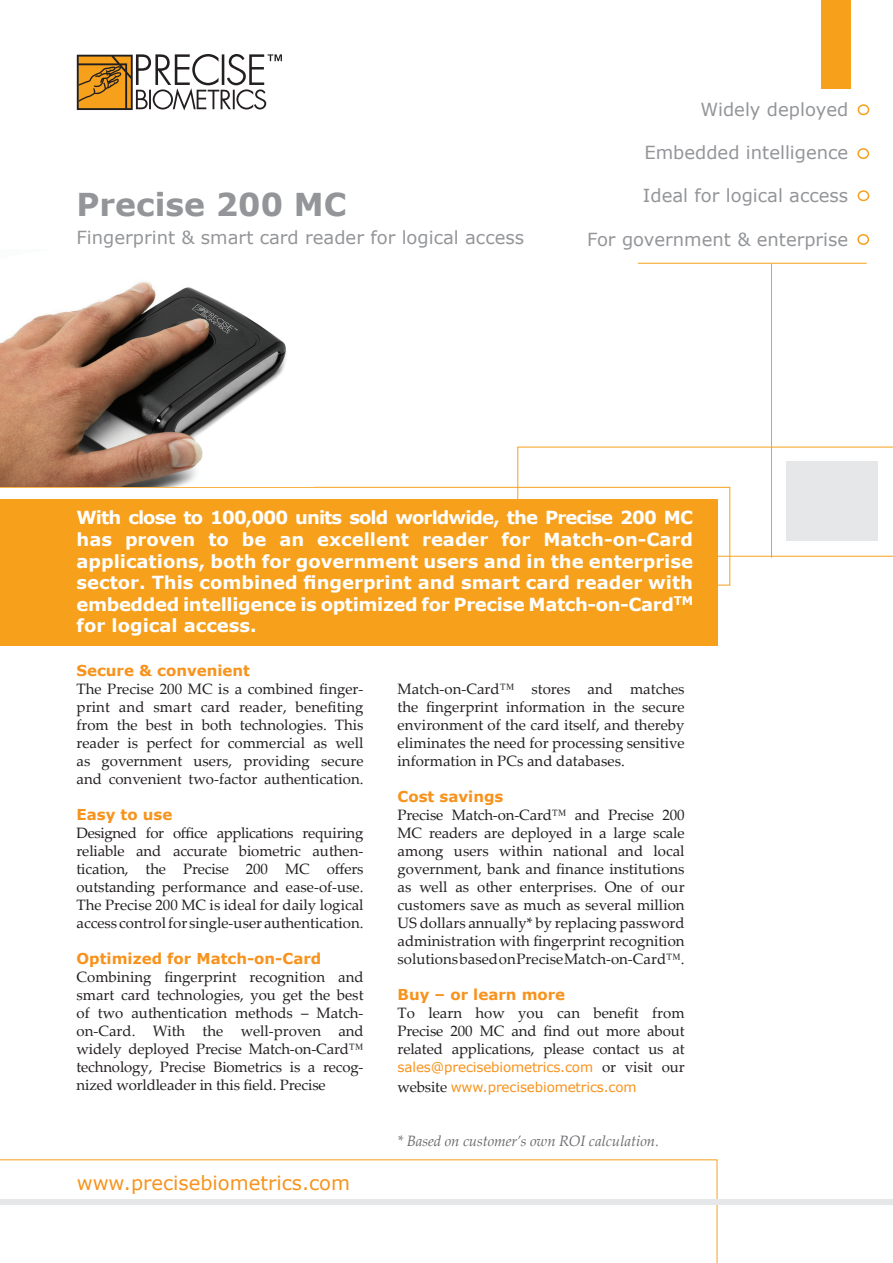
<style>
.page{position:relative;width:893px;height:1263px;background:#fff}
.page>*{position:absolute;margin:0;border:0;box-sizing:border-box;transform-origin:0 0}
.t1{font:700 31.5px "Verdana";color:#939598}
.t2{font:19.5px "Verdana";color:#f7931d}
.t3{font:700 18px/21.6px "Verdana";letter-spacing:-.02em;color:#fff;text-align:justify}
.t4{font:18px "Verdana";color:#939598}
.t5{font:15px/18px "Palatino Linotype";color:#231f20;text-align:justify}
.t6{font:700 15px "Verdana";color:#f7931d}
.t7{font:italic 15px "Palatino Linotype";letter-spacing:-.01em;color:#6c6d70}
.t8{font:13.5px/19.8px "Verdana";letter-spacing:-.01em;color:#f7931d}
.s1{font-family:"Palatino Linotype";font-size:15px;color:#231f20}
</style>
<div class="page">
<svg style="left:0;top:1160px;width:717px;height:103px"></svg>
<svg style="left:77px;top:54px;width:205px;height:56px"></svg>
<svg style="left:518px;top:447px;width:375px;height:109px"></svg>
<hr style="left:771px;top:264px;width:1px;height:294px;background:#f6a01b">
<div style="left:786px;top:461px;width:91px;height:80px;background:#e6e7e9"></div>
<hr style="left:638px;top:263px;width:229px;height:1px;background:#f6a01b">
<div style="left:858px;top:104px;width:11px;height:11px;border:2px solid #f6a01b;border-radius:50%"></div>
<div style="left:857px;top:148px;width:12px;height:11px;border:2px solid #f6a01b;border-radius:50%"></div>
<div style="left:858px;top:190px;width:11px;height:11px;border:2px solid #f6a01b;border-radius:50%"></div>
<div style="left:857px;top:234px;width:12px;height:11px;border:2px solid #f6a01b;border-radius:50%"></div>
<div style="left:821px;top:0;width:29px;height:88px;background:#f6a01b"></div>
<div style="left:0;top:1199px;width:893px;height:5px;background:#e6e7e9"></div>
<svg style="left:0;top:487px;width:730px;height:98px"></svg>
<div style="left:0;top:499px;width:717px;height:147px;background:#f6a01b"></div>
<img style="left:0;top:281px;width:287px;height:206px">
<h1 class="t1" style="left:77px;top:183px;width:271px">Precise 200 MC</h1>
<p class="t4" style="left:77px;top:226px;width:449px">Fingerprint &amp; smart card reader for logical access</p>
<p class="t4" style="left:700px;top:97px;width:149px">Widely deployed</p>
<p class="t4" style="left:644px;top:140px;width:205px">Embedded intelligence</p>
<p class="t4" style="left:643px;top:183px;width:207px">Ideal for logical access</p>
<p class="t4" style="left:587px;top:227px;width:263px">For government &amp; enterprise</p>
<p class="t3" style="left:77px;top:507px;width:618px">With close to 100,000 units sold worldwide, the Precise 200 MC has proven to be an excellent reader for Match-on-Card applications, both for government users and in the enterprise sector. This combined fingerprint and smart card reader with embedded intelligence is optimized for Precise Match-on-Card<sup>TM </sup>for logical access.</p>
<p class="t6" style="left:77px;top:660px;width:175px">Secure &amp; convenient</p>
<p class="t5" style="left:77px;top:680px;width:289px">The Precise 200 MC is a combined finger&shy;print and smart card reader, benefiting from the best in both technologies. This reader is perfect for commercial as well as government users, providing secure and convenient two-factor authentication.</p>
<p class="t6" style="left:77px;top:804px;width:97px">Easy to use</p>
<p class="t5" style="left:77px;top:824px;width:289px">Designed for office applications requiring reliable and accurate biometric authen&shy;tication, the Precise 200 MC offers outstanding performance and ease-of-use.<br>The Precise 200 MC is ideal for daily logical access control for single-user authentication.</p>
<p class="t6" style="left:77px;top:948px;width:246px">Optimized for Match-on-Card</p>
<p class="t5" style="left:77px;top:968px;width:289px">Combining fingerprint recognition and smart card technologies, you get the best of two authentication methods – Match&shy;on-Card. With the well-proven and widely deployed Precise Match-on-Card™ technology, Precise Biometrics is a recog&shy;nized worldleader in this field. Precise</p>
<h2 class="t2" style="left:77px;top:1169px;width:275px">www.precisebiometrics.com</h2>
<p class="t5" style="left:398px;top:679px;width:289px">Match-on-Card™ stores and matches the fingerprint information in the secure environment of the card itself, and thereby eliminates the need for processing sensitive information in PCs and databases.</p>
<p class="t6" style="left:398px;top:786px;width:107px">Cost savings</p>
<p class="t5" style="left:398px;top:805px;width:289px">Precise Match-on-Card™ and Precise 200<br>MC readers are deployed in a large scale among users within national and local government, bank and finance institutions as well as other enterprises. One of our customers save as much as several million US dollars annually* by replacing password administration with fingerprint recognition solutions based on Precise Match-on-Card™.</p>
<p class="t6" style="left:398px;top:984px;width:169px">Buy – or learn more</p>
<p class="t5" style="left:398px;top:1003px;width:288px">To learn how you can benefit from Precise 200 MC and find out more about related applications, please contact us at</p>
<p class="t8" style="left:398px;top:1057px;width:289px">sales@precisebiometrics.com <span class="s1">or visit our website</span> www.precisebiometrics.com</p>
<p class="t7" style="left:398px;top:1130px;width:263px">* Based on customer’s own ROI calculation.</p>
</div>
